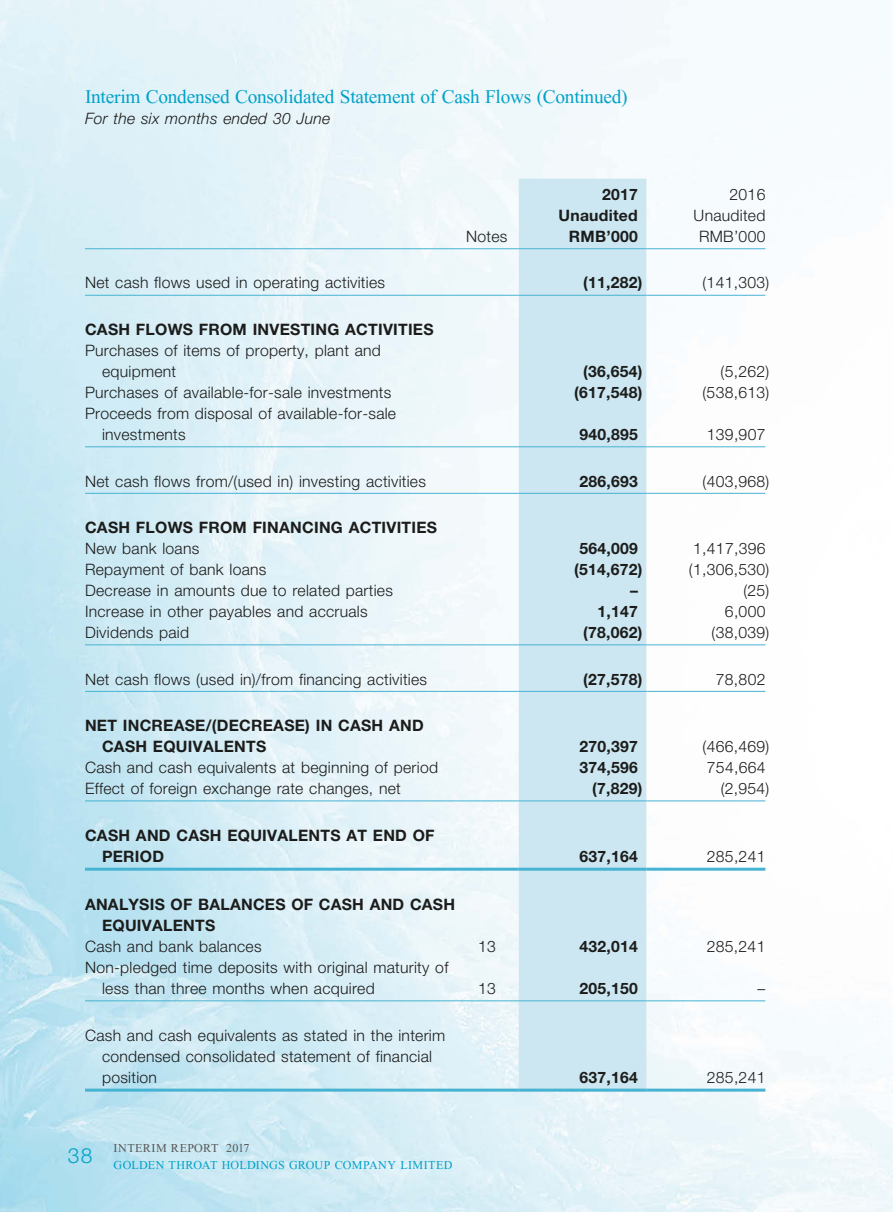
<style>
.page{position:relative;width:893px;height:1212px;background:#fff}
.page>*{position:absolute;margin:0;border:0;box-sizing:border-box;transform-origin:0 0}
.t1{font:24px "Aparajita";letter-spacing:-.01em;color:#00a1c8}
.t2{font:300 21px "Helvetica Neue LT Std";color:#00a1c8}
.t3{font:300 15.75px/21px "Helvetica Neue LT Std";letter-spacing:.015em;color:#1c1c1b}
.t4{font:700 15.75px/21px "Helvetica Neue LT Std";letter-spacing:.015em;color:#1c1c1b}
.t5{font:italic 300 15.75px "Helvetica Neue LT Std";letter-spacing:.015em;color:#1c1c1b}
.t6{font:15px "Aparajita";letter-spacing:.015em;color:#00a1c8}
.t7{font:15px "Aparajita";letter-spacing:.02em;color:#575756}
</style>
<div class="page">
<div style="left:519px;top:179px;width:127px;height:909px;background:#cce7f1"></div>
<hr style="left:85px;top:248px;width:370px;height:1px;background:#47b3d2">
<hr style="left:455px;top:248px;width:64px;height:1px;background:#47b3d2">
<hr style="left:519px;top:248px;width:127px;height:1px;background:#47b3d2">
<hr style="left:646px;top:248px;width:119px;height:1px;background:#47b3d2">
<hr style="left:85px;top:295px;width:370px;height:1px;background:#47b3d2">
<hr style="left:455px;top:295px;width:64px;height:1px;background:#47b3d2">
<hr style="left:519px;top:295px;width:127px;height:1px;background:#47b3d2">
<hr style="left:646px;top:295px;width:119px;height:1px;background:#47b3d2">
<hr style="left:85px;top:446px;width:370px;height:1px;background:#47b3d2">
<hr style="left:455px;top:446px;width:64px;height:1px;background:#47b3d2">
<hr style="left:519px;top:446px;width:127px;height:1px;background:#47b3d2">
<hr style="left:646px;top:446px;width:119px;height:1px;background:#47b3d2">
<hr style="left:85px;top:493px;width:370px;height:1px;background:#47b3d2">
<hr style="left:455px;top:493px;width:64px;height:1px;background:#47b3d2">
<hr style="left:519px;top:493px;width:127px;height:1px;background:#47b3d2">
<hr style="left:646px;top:493px;width:119px;height:1px;background:#47b3d2">
<hr style="left:85px;top:644px;width:370px;height:1px;background:#47b3d2">
<hr style="left:455px;top:644px;width:64px;height:1px;background:#47b3d2">
<hr style="left:519px;top:644px;width:127px;height:1px;background:#47b3d2">
<hr style="left:646px;top:644px;width:119px;height:1px;background:#47b3d2">
<hr style="left:85px;top:691px;width:370px;height:1px;background:#47b3d2">
<hr style="left:455px;top:691px;width:64px;height:1px;background:#47b3d2">
<hr style="left:519px;top:691px;width:127px;height:1px;background:#47b3d2">
<hr style="left:646px;top:691px;width:119px;height:1px;background:#47b3d2">
<hr style="left:85px;top:800px;width:370px;height:1px;background:#47b3d2">
<hr style="left:455px;top:800px;width:64px;height:1px;background:#47b3d2">
<hr style="left:519px;top:800px;width:127px;height:1px;background:#47b3d2">
<hr style="left:646px;top:800px;width:119px;height:1px;background:#47b3d2">
<hr style="left:85px;top:868px;width:370px;height:3px;background:#47b3d2">
<hr style="left:455px;top:868px;width:64px;height:3px;background:#47b3d2">
<hr style="left:519px;top:868px;width:127px;height:3px;background:#47b3d2">
<hr style="left:646px;top:868px;width:119px;height:3px;background:#47b3d2">
<hr style="left:85px;top:1000px;width:370px;height:1px;background:#47b3d2">
<hr style="left:455px;top:1000px;width:64px;height:1px;background:#47b3d2">
<hr style="left:519px;top:1000px;width:127px;height:1px;background:#47b3d2">
<hr style="left:646px;top:1000px;width:119px;height:1px;background:#47b3d2">
<hr style="left:85px;top:1088px;width:370px;height:3px;background:#47b3d2">
<hr style="left:455px;top:1088px;width:64px;height:3px;background:#47b3d2">
<hr style="left:519px;top:1088px;width:127px;height:3px;background:#47b3d2">
<hr style="left:646px;top:1088px;width:119px;height:3px;background:#47b3d2">
<h1 class="t1" style="left:85px;top:85px;width:544px">Interim Condensed Consolidated Statement of Cash Flows (Continued)</h1>
<p class="t5" style="left:85px;top:109px;width:247px">For the six months ended 30 June</p>
<p class="t4" style="left:602px;top:183px;width:37px">2017</p>
<p class="t3" style="left:730px;top:183px;width:37px">2016</p>
<p class="t4" style="left:558px;top:204px;width:81px">Unaudited</p>
<p class="t3" style="left:694px;top:204px;width:73px">Unaudited</p>
<p class="t3" style="left:466px;top:225px;width:43px">Notes</p>
<p class="t4" style="left:569px;top:225px;width:71px">RMB’000</p>
<p class="t3" style="left:699px;top:225px;width:68px">RMB’000</p>
<p class="t3" style="left:85px;top:272px;width:301px">Net cash flows used in operating activities</p>
<p class="t4" style="left:583px;top:272px;width:61px">(11,282)</p>
<p class="t3" style="left:703px;top:272px;width:68px">(141,303)</p>
<p class="t4" style="left:85px;top:318px;width:350px">CASH FLOWS FROM INVESTING ACTIVITIES</p>
<p class="t3" style="left:102px;top:339px;width:280px;text-indent:-17px">Purchases of items of property, plant and equipment</p>
<p class="t4" style="left:583px;top:360px;width:61px">(36,654)</p>
<p class="t3" style="left:721px;top:360px;width:50px">(5,262)</p>
<p class="t3" style="left:85px;top:381px;width:308px">Purchases of available-for-sale investments</p>
<p class="t4" style="left:574px;top:381px;width:70px">(617,548)</p>
<p class="t3" style="left:703px;top:381px;width:68px">(538,613)</p>
<p class="t3" style="left:102px;top:402px;width:296px;text-indent:-17px">Proceeds from disposal of available-for-sale investments</p>
<p class="t4" style="left:579px;top:423px;width:60px">940,895</p>
<p class="t3" style="left:707px;top:423px;width:60px">139,907</p>
<p class="t3" style="left:85px;top:470px;width:342px">Net cash flows from/(used in) investing activities</p>
<p class="t4" style="left:579px;top:470px;width:60px">286,693</p>
<p class="t3" style="left:703px;top:470px;width:68px">(403,968)</p>
<p class="t4" style="left:85px;top:516px;width:354px">CASH FLOWS FROM FINANCING ACTIVITIES</p>
<p class="t3" style="left:85px;top:538px;width:116px">New bank loans</p>
<p class="t4" style="left:579px;top:537px;width:60px">564,009</p>
<p class="t3" style="left:693px;top:538px;width:74px">1,417,396</p>
<p class="t3" style="left:85px;top:559px;width:183px">Repayment of bank loans</p>
<p class="t4" style="left:574px;top:558px;width:70px">(514,672)</p>
<p class="t3" style="left:689px;top:559px;width:82px">(1,306,530)</p>
<p class="t3" style="left:85px;top:580px;width:309px">Decrease in amounts due to related parties</p>
<p class="t4" style="left:630px;top:579px;width:9px">–</p>
<p class="t3" style="left:743px;top:580px;width:27px">(25)</p>
<p class="t3" style="left:85px;top:600px;width:284px">Increase in other payables and accruals</p>
<p class="t4" style="left:597px;top:600px;width:42px">1,147</p>
<p class="t3" style="left:725px;top:600px;width:42px">6,000</p>
<p class="t3" style="left:85px;top:621px;width:106px">Dividends paid</p>
<p class="t4" style="left:583px;top:621px;width:61px">(78,062)</p>
<p class="t3" style="left:712px;top:621px;width:59px">(38,039)</p>
<p class="t3" style="left:85px;top:668px;width:344px">Net cash flows (used in)/from financing activities</p>
<p class="t4" style="left:583px;top:668px;width:61px">(27,578)</p>
<p class="t3" style="left:716px;top:668px;width:51px">78,802</p>
<p class="t4" style="left:102px;top:715px;width:323px;text-indent:-17px">NET INCREASE/(DECREASE) IN CASH AND<br>CASH EQUIVALENTS</p>
<p class="t4" style="left:579px;top:736px;width:60px">270,397</p>
<p class="t3" style="left:703px;top:736px;width:68px">(466,469)</p>
<p class="t3" style="left:85px;top:757px;width:354px">Cash and cash equivalents at beginning of period</p>
<p class="t4" style="left:579px;top:757px;width:60px">374,596</p>
<p class="t3" style="left:707px;top:757px;width:60px">754,664</p>
<p class="t3" style="left:85px;top:778px;width:317px">Effect of foreign exchange rate changes, net</p>
<p class="t4" style="left:592px;top:777px;width:52px">(7,829)</p>
<p class="t3" style="left:721px;top:778px;width:50px">(2,954)</p>
<p class="t4" style="left:102px;top:824px;width:334px;text-indent:-17px">CASH AND CASH EQUIVALENTS AT END OF<br>PERIOD</p>
<p class="t4" style="left:579px;top:845px;width:60px">637,164</p>
<p class="t3" style="left:707px;top:845px;width:60px">285,241</p>
<p class="t4" style="left:102px;top:893px;width:354px;text-indent:-17px">ANALYSIS OF BALANCES OF CASH AND CASH<br>EQUIVALENTS</p>
<p class="t3" style="left:85px;top:935px;width:178px">Cash and bank balances</p>
<p class="t3" style="left:478px;top:935px;width:19px">13</p>
<p class="t4" style="left:579px;top:935px;width:60px">432,014</p>
<p class="t3" style="left:707px;top:935px;width:60px">285,241</p>
<p class="t3" style="left:102px;top:956px;width:348px;text-indent:-17px">Non-pledged time deposits with original maturity of less than three months when acquired</p>
<p class="t3" style="left:478px;top:977px;width:19px">13</p>
<p class="t4" style="left:579px;top:977px;width:60px">205,150</p>
<p class="t3" style="left:757px;top:977px;width:9px">–</p>
<p class="t3" style="left:102px;top:1024px;width:345px;text-indent:-17px">Cash and cash equivalents as stated in the interim condensed consolidated statement of financial position</p>
<h2 class="t2" style="left:68px;top:1142px;width:26px">38</h2>
<p class="t7" style="left:114px;top:1141px;width:138px">INTERIM REPORT 2017</p>
<p class="t6" style="left:114px;top:1157px;width:340px">GOLDEN THROAT HOLDINGS GROUP COMPANY LIMITED</p>
<p class="t4" style="left:579px;top:1066px;width:60px">637,164</p>
<p class="t3" style="left:707px;top:1066px;width:60px">285,241</p>
</div>
